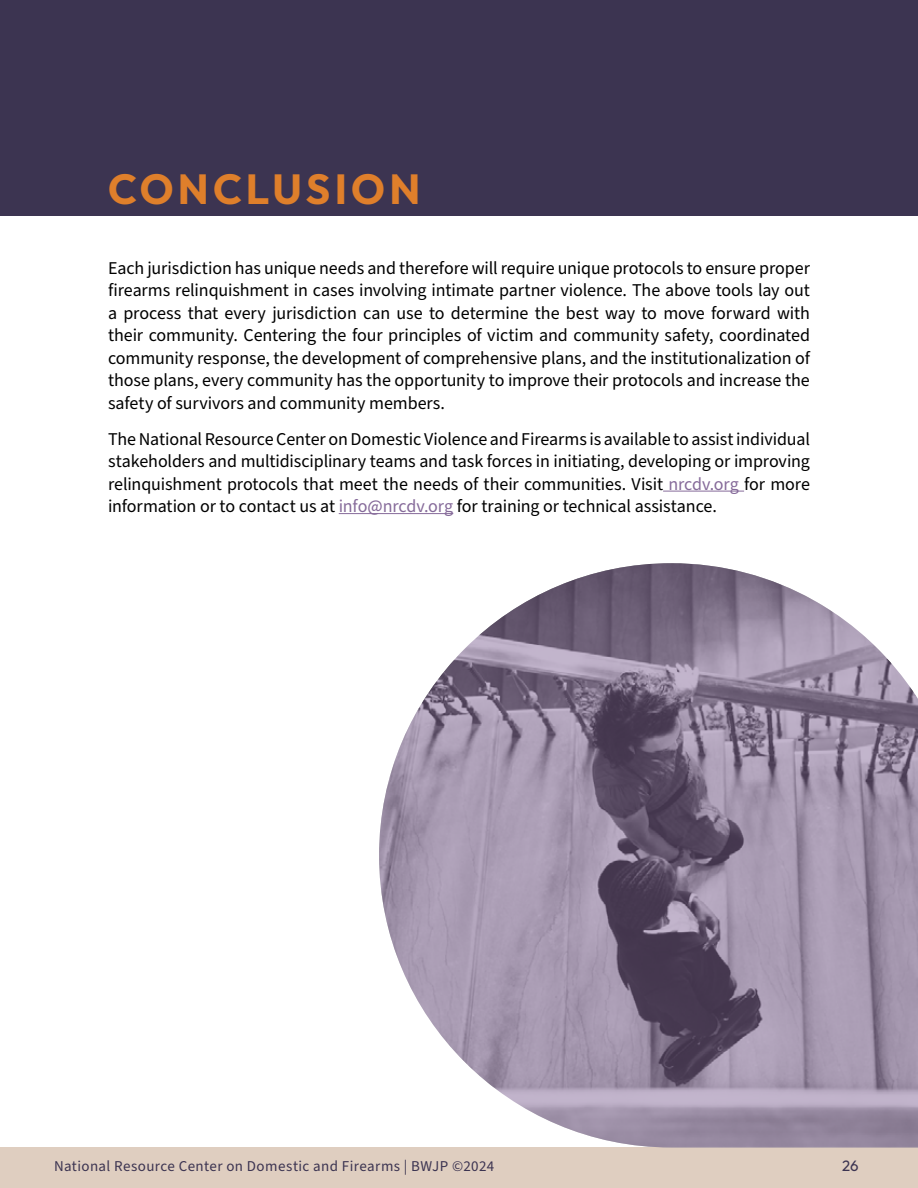
<style>
.page{position:relative;width:918px;height:1188px;background:#fff}
.page>*{position:absolute;margin:0;border:0;box-sizing:border-box;transform-origin:0 0}
.t1{font:700 42px "Outfit";letter-spacing:.1em;color:#df7f2b}
.t2{font:18px/22.5px "Source Sans Pro";letter-spacing:-.005em;color:#000;text-align:justify}
.t3{font:15px "Source Sans Pro";letter-spacing:.025em;color:#3c3451}
.t4{font:15px "Outfit";color:#3c3451}
.s1{color:#866b9a}
</style>
<div class="page">
<div style="left:0;top:0;width:918px;height:216px;background:#3c3451"></div>
<div style="left:0;top:1147px;width:918px;height:41px;background:#dfcec0"></div>
<hr style="left:663px;top:491px;width:81px;height:1px;background:#866b9a">
<hr style="left:339px;top:513px;width:114px;height:1px;background:#866b9a">
<svg style="left:379px;top:563px;width:539px;height:584px;background:#a297ab"></svg>
<h1 class="t1" style="left:108px;top:165px;width:314px">CONCLUSION</h1>
<p class="t2" style="left:108px;top:258px;width:704px">Each jurisdiction has unique needs and therefore will require unique protocols to ensure proper firearms relinquishment in cases involving intimate partner violence. The above tools lay out a process that every jurisdiction can use to determine the best way to move forward with their community. Centering the four principles of victim and community safety, coordinated community response, the development of comprehensive plans, and the institutionalization of those plans, every community has the opportunity to improve their protocols and increase the safety of survivors and community members.</p>
<p class="t2" style="left:108px;top:429px;width:704px">The National Resource Center on Domestic Violence and Firearms is available to assist individual stakeholders and multidisciplinary teams and task forces in initiating, developing or improving relinquishment protocols that meet the needs of their communities. Visit <span class="s1">nrcdv.org</span> for more information or to contact us at <span class="s1">info@nrcdv.org</span> for training or technical assistance.</p>
<p class="t3" style="left:54px;top:1160px;width:442px">National Resource Center on Domestic and Firearms | BWJP ©2024</p>
<p class="t4" style="left:842px;top:1160px;width:18px">26</p>
</div>
